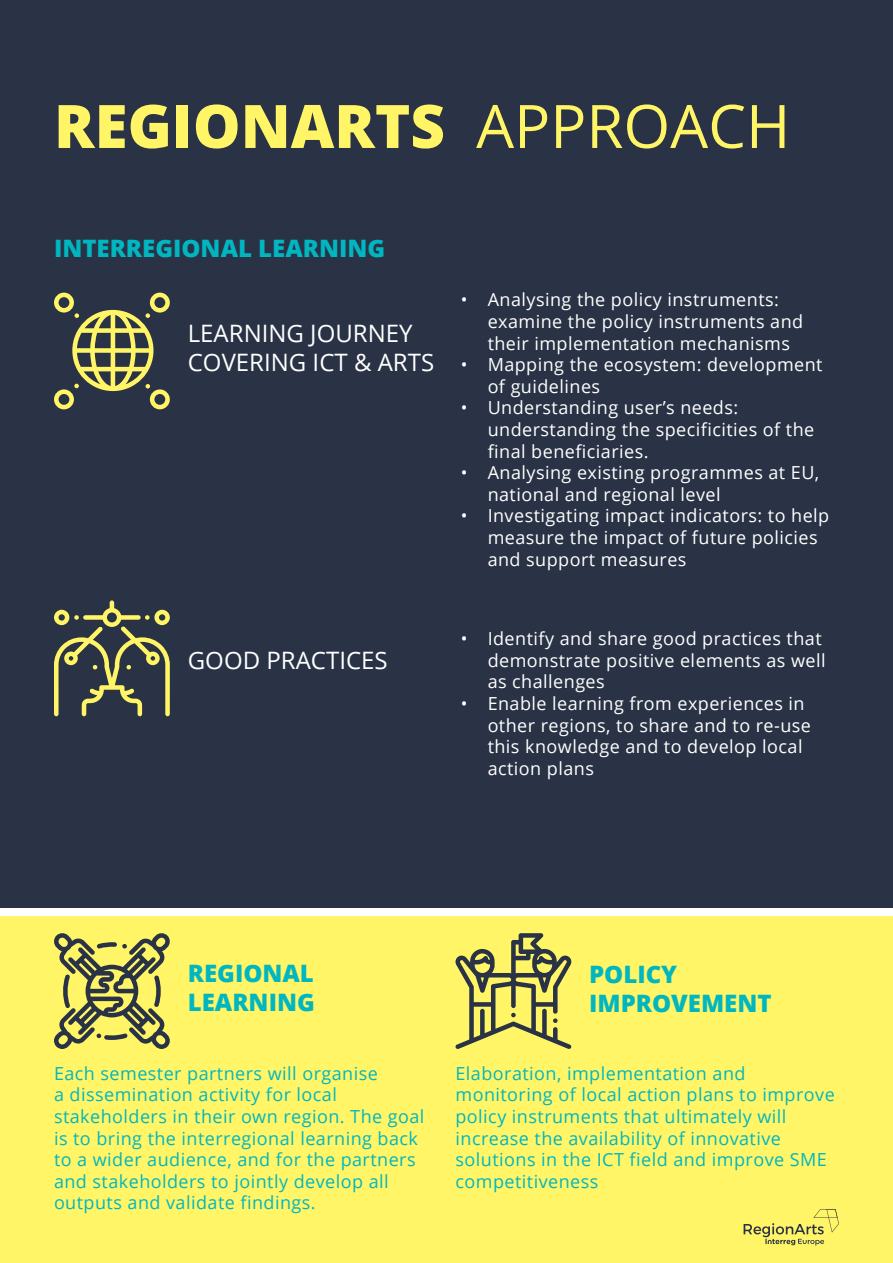
<style>
.page{position:relative;width:893px;height:1263px;background:#fff}
.page>*{position:absolute;margin:0;border:0;box-sizing:border-box;transform-origin:0 0}
.t1{font:800 60px "Open Sans";color:#fff566}
.t2{font:800 24px/28.8px "Open Sans";color:#00b6c1}
.t3{font:24px/28.8px "Open Sans";color:#fff}
.t4{font:18px/21.6px "Open Sans";letter-spacing:.025em;color:#fff}
.t5{font:18px/21.6px "Open Sans";letter-spacing:.025em;color:#00b6c1}
.s1{font-weight:400}
</style>
<div class="page">
<div style="left:0;top:0;width:893px;height:908px;background:#293345"></div>
<div style="left:0;top:916px;width:893px;height:347px;background:#fff566"></div>
<svg style="left:54px;top:293px;width:116px;height:116px"></svg>
<svg style="left:54px;top:600px;width:116px;height:116px"></svg>
<svg style="left:54px;top:933px;width:116px;height:116px"></svg>
<svg style="left:455px;top:933px;width:117px;height:116px"></svg>
<svg style="left:744px;top:1209px;width:95px;height:36px"></svg>
<h1 class="t1" style="left:54px;top:81px;width:738px">REGIONARTS <span class="s1">APPROACH</span></h1>
<h2 class="t2" style="left:54px;top:233px;width:333px">INTERREGIONAL LEARNING</h2>
<h2 class="t3" style="left:188px;top:319px;width:248px">LEARNING JOURNEY<br>COVERING ICT &amp; ARTS</h2>
<h2 class="t3" style="left:188px;top:646px;width:201px">GOOD PRACTICES</h2>
<p class="t4" style="left:488px;top:289px;width:317px;text-indent:-27px">• Analysing the policy instruments: examine the policy instruments and their implementation mechanisms</p>
<p class="t4" style="left:488px;top:353px;width:336px;text-indent:-27px">• Mapping the ecosystem: development of guidelines</p>
<p class="t4" style="left:488px;top:397px;width:328px;text-indent:-27px">• Understanding user’s needs: understanding the specificities of the final beneficiaries.</p>
<p class="t4" style="left:488px;top:461px;width:333px;text-indent:-27px">• Analysing existing programmes at EU, national and regional level</p>
<p class="t4" style="left:488px;top:505px;width:343px;text-indent:-27px">• Investigating impact indicators: to help measure the impact of future policies and support measures</p>
<p class="t4" style="left:488px;top:627px;width:339px;text-indent:-27px">• Identify and share good practices that demonstrate positive elements as well as challenges</p>
<p class="t4" style="left:488px;top:692px;width:325px;text-indent:-27px">• Enable learning from experiences in other regions, to share and to re-use this knowledge and to develop local action plans</p>
<h2 class="t2" style="left:188px;top:958px;width:128px">REGIONAL<br>LEARNING</h2>
<p class="t5" style="left:54px;top:1062px;width:372px">Each semester partners will organise<br>a dissemination activity for local stakeholders in their own region. The goal is to bring the interregional learning back to a wider audience, and for the partners and stakeholders to jointly develop all outputs and validate findings.</p>
<h2 class="t2" style="left:589px;top:959px;width:184px">POLICY<br>IMPROVEMENT</h2>
<p class="t5" style="left:455px;top:1062px;width:381px">Elaboration, implementation and monitoring of local action plans to improve policy instruments that ultimately will increase the availability of innovative solutions in the ICT field and improve SME competitiveness</p>
</div>
